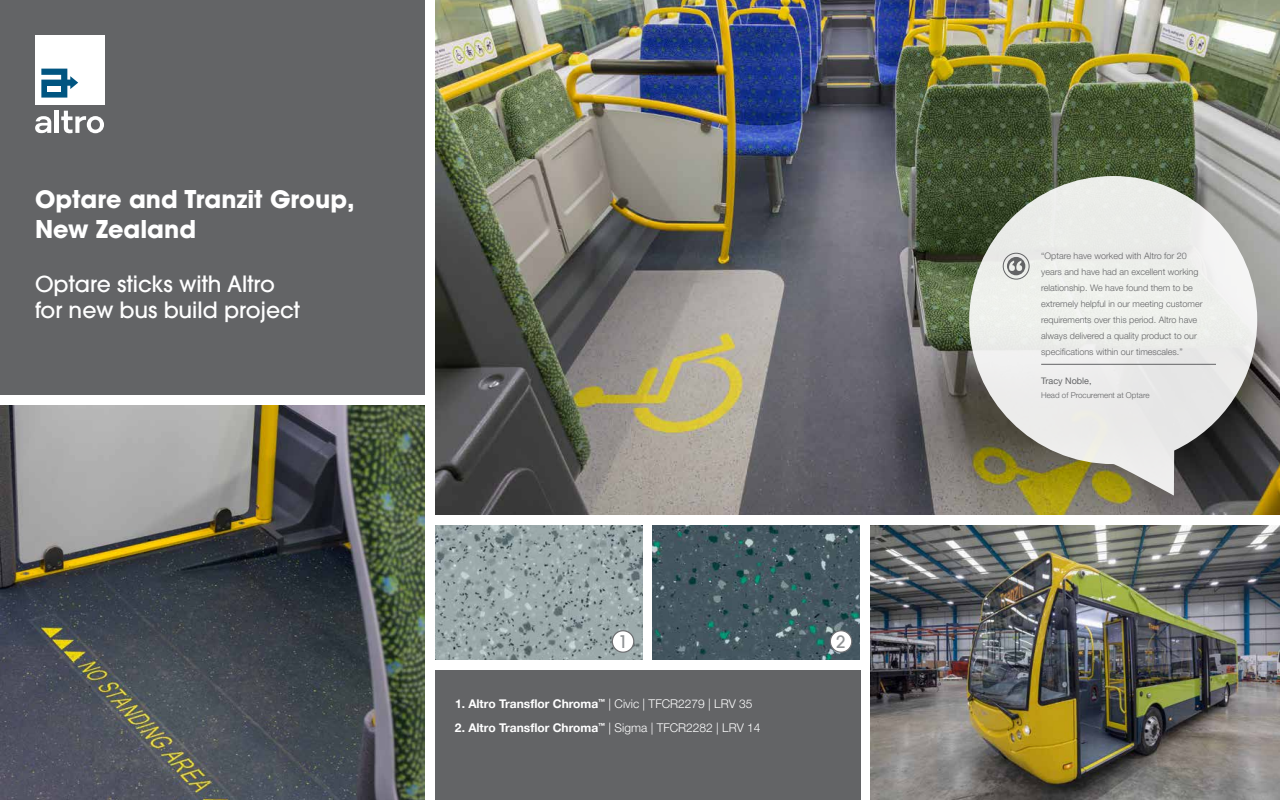
<style>
.page{position:relative;width:1280px;height:800px;background:#fff}
.page>*{position:absolute;margin:0;border:0;box-sizing:border-box;transform-origin:0 0}
.t1{font:700 24px/30px "Avant Garde";color:#fff}
.t2{font:500 22px/26.4px "Avant Garde";color:#fff}
.t3{font:500 17px "Avant Garde";color:#8e9193}
.t4{font:700 12px "Helvetica Neue LT Pro";color:#fff}
.t5{font:300 9px/16px "Helvetica Neue LT Pro";color:#636466}
.t6{font:9px "Helvetica Neue LT Pro";color:#636466}
.t7{font:300 8px "Helvetica Neue LT Pro";color:#636466}
.s1{font-weight:300}
</style>
<div class="page">
<img style="left:435px;top:0;width:845px;height:515px">
<img style="left:870px;top:525px;width:410px;height:275px">
<img style="left:0;top:405px;width:425px;height:395px">
<div style="left:0;top:0;width:425px;height:395px;background:#636466"></div>
<hr style="left:55px;top:111px;width:4px;height:22px;background:#fff">
<svg style="left:35px;top:116px;width:16px;height:17px"></svg>
<svg style="left:61px;top:111px;width:43px;height:22px"></svg>
<div style="left:35px;top:35px;width:69px;height:69px;background:#fff"></div>
<svg style="left:41px;top:69px;width:37px;height:29px"></svg>
<div style="left:48px;top:86px;width:13px;height:5px;background:#fff"></div>
<img style="left:435px;top:525px;width:207px;height:135px">
<img style="left:652px;top:525px;width:208px;height:135px">
<div style="left:612px;top:631px;width:22px;height:21px;background:#fff;border-radius:50%"></div>
<div style="left:612px;top:630px;width:22px;height:23px;border:1px solid #6d6e71;border-radius:50%"></div>
<div style="left:830px;top:631px;width:22px;height:21px;background:#fff;border-radius:50%"></div>
<div style="left:830px;top:630px;width:22px;height:23px;border:1px solid #6d6e71;border-radius:50%"></div>
<div style="left:435px;top:670px;width:425px;height:130px;background:#636466"></div>
<svg style="left:969px;top:176px;width:288px;height:320px;background:#c3c4bb"></svg>
<hr style="left:1041px;top:364px;width:175px;height:1px;background:#636466">
<div style="left:1003px;top:253px;width:26px;height:26px;border:1px solid #636466;border-radius:50%"></div>
<svg style="left:1007px;top:257px;width:18px;height:18px"></svg>
<h1 class="t1" style="left:35px;top:185px;width:321px">Optare and Tranzit Group,<br>New Zealand</h1>
<h2 class="t2" style="left:35px;top:271px;width:267px">Optare sticks with Altro for new bus build project</h2>
<h3 class="t3" style="left:618px;top:631px;width:11px">1</h3>
<h3 class="t3" style="left:836px;top:631px;width:11px">2</h3>
<h3 class="t4" style="left:455px;top:696px;width:299px">1. Altro Transflor Chroma<sup>™</sup> <span class="s1">| Civic | TFCR2279 | LRV 35</span></h3>
<h3 class="t4" style="left:455px;top:720px;width:307px">2. Altro Transflor Chroma<sup>™</sup> <span class="s1">| Sigma | TFCR2282 | LRV 14</span></h3>
<p class="t5" style="left:1041px;top:248px;width:163px">“Optare have worked with Altro for 20 years and have had an excellent working relationship. We have found them to be extremely helpful in our meeting customer requirements over this period. Altro have always delivered a quality product to our specifications within our timescales.”</p>
<p class="t6" style="left:1041px;top:375px;width:52px">Tracy Noble,</p>
<p class="t7" style="left:1041px;top:390px;width:110px">Head of Procurement at Optare</p>
</div>
